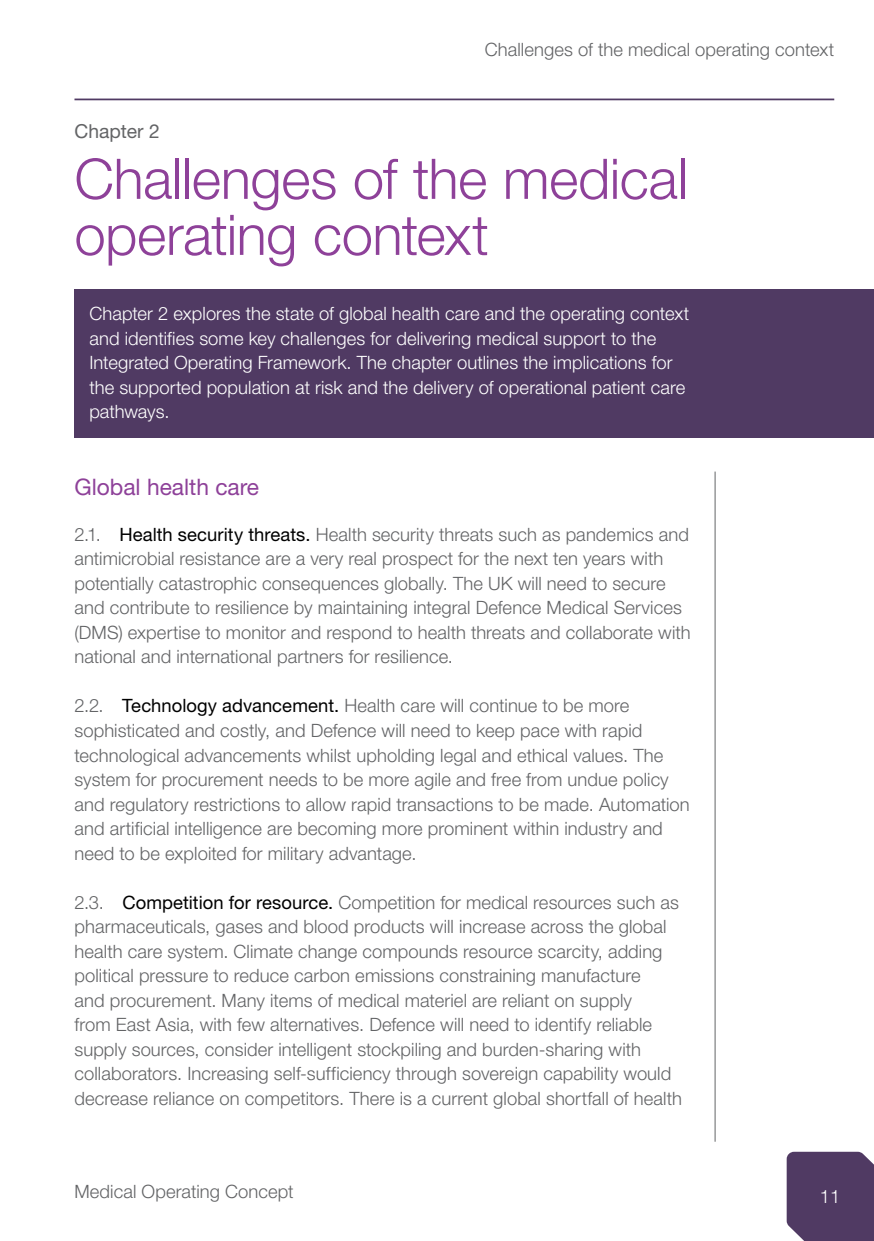
<style>
.page{position:relative;width:874px;height:1241px;background:#fff}
.page>*{position:absolute;margin:0;border:0;box-sizing:border-box;transform-origin:0 0}
.ID__Chapter_title_ne{font:300 56px/56px "Helvetica Neue LT Pro";letter-spacing:-.005em;color:#8e4199}
.ID__Side_heading_new{font:22.75px "Helvetica Neue LT Pro";color:#8e4199}
.Chapter_number{font:19.25px "Helvetica Neue LT Pro";color:#636466}
.ID__Para_Chapter_2_R{font:300 18.38px/24.5px "Helvetica Neue LT Pro";letter-spacing:.005em;color:#636466}
.ID__Para_Chapter_2_f{font:300 18.38px/24.5px "Helvetica Neue LT Pro";letter-spacing:.005em;color:#636466}
.ID__Body_Basic{font:300 18.38px/24.5px "Helvetica Neue LT Pro";letter-spacing:.005em;color:#fff}
.s1{font-weight:400;color:#000}
</style>
<div class="page">
<div style="left:786px;top:1151px;width:87px;height:89px;background:#503a63"></div>
<div style="left:74px;top:289px;width:799px;height:148px;background:#503a63"></div>
<hr style="left:714px;top:471px;width:1px;height:670px;background:#636466">
<hr style="left:74px;top:98px;width:759px;height:2px;background:#503a63">
<p class="ID__Para_Chapter_2_R" style="left:484px;top:37px;width:351px">Challenges of the medical operating context</p>
<h2 class="Chapter_number" style="left:74px;top:119px;width:87px">Chapter 2</h2>
<h2 class="ID__Chapter_title_ne" style="left:74px;top:150px;width:614px">Challenges of the medical operating context</h2>
<p class="ID__Body_Basic" style="left:89px;top:301px;width:601px">Chapter 2 explores the state of global health care and the operating context and identifies some key challenges for delivering medical support to the Integrated Operating Framework. The chapter outlines the implications for the supported population at risk and the delivery of operational patient care pathways.</p>
<p class="ID__Side_heading_new" style="left:74px;top:472px;width:186px">Global health care</p>
<p class="ID__Para_Chapter_2_f" style="left:74px;top:521px;width:617px">2.1. <span class="s1">Health security threats.</span> Health security threats such as pandemics and antimicrobial resistance are a very real prospect for the next ten years with potentially catastrophic consequences globally. The UK will need to secure and contribute to resilience by maintaining integral Defence Medical Services (DMS) expertise to monitor and respond to health threats and collaborate with national and international partners for resilience.</p>
<p class="ID__Para_Chapter_2_R" style="left:74px;top:693px;width:616px">2.2. <span class="s1">Technology advancement.</span> Health care will continue to be more sophisticated and costly, and Defence will need to keep pace with rapid technological advancements whilst upholding legal and ethical values. The system for procurement needs to be more agile and free from undue policy and regulatory restrictions to allow rapid transactions to be made. Automation and artificial intelligence are becoming more prominent within industry and need to be exploited for military advantage.</p>
<p class="ID__Para_Chapter_2_R" style="left:74px;top:889px;width:608px">2.3. <span class="s1">Competition for resource.</span> Competition for medical resources such as pharmaceuticals, gases and blood products will increase across the global health care system. Climate change compounds resource scarcity, adding political pressure to reduce carbon emissions constraining manufacture<br>and procurement. Many items of medical materiel are reliant on supply<br>from East Asia, with few alternatives. Defence will need to identify reliable supply sources, consider intelligent stockpiling and burden-sharing with collaborators. Increasing self-sufficiency through sovereign capability would decrease reliance on competitors. There is a current global shortfall of health</p>
<p class="ID__Para_Chapter_2_R" style="left:74px;top:1178px;width:220px">Medical Operating Concept</p>
<p class="ID__Body_Basic" style="left:819px;top:1183px;width:22px">11</p>
</div>
